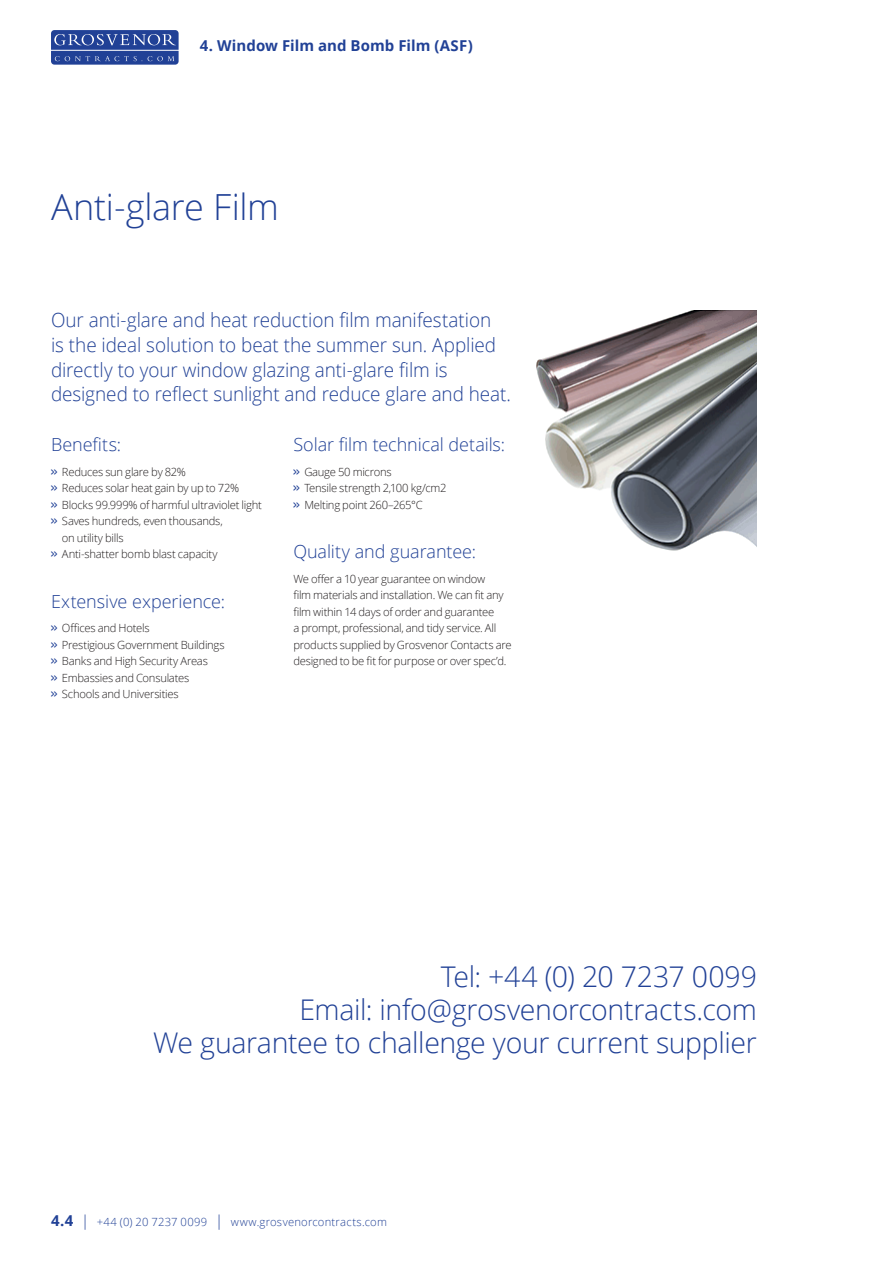
<style>
.page{position:relative;width:893px;height:1263px;background:#fff}
.page>*{position:absolute;margin:0;border:0;box-sizing:border-box;transform-origin:0 0}
.t1{font:300 36px "Open Sans";letter-spacing:-.01em;color:#214196}
.t2{font:300 28.5px/33px "Open Sans";letter-spacing:-.015em;color:#214196;text-align:right}
.t3{font:300 19.5px/24.8px "Open Sans";letter-spacing:-.005em;color:#214196}
.t4{font:300 18px "Open Sans";letter-spacing:-.005em;color:#214196}
.t5{font:700 15px "Open Sans";letter-spacing:.005em;color:#214196}
.t6{font:300 11.25px/16.5px "Open Sans";letter-spacing:-.02em;color:#231f20}
.t7{font:300 11.25px "Open Sans";letter-spacing:.02em;color:#214196}
.s1{font-weight:700;color:#214196}
.s2{font-weight:700;font-size:15px}
.s3{font-size:15px}
</style>
<div class="page">
<svg style="left:51px;top:30px;width:128px;height:35px;background:#3e59a3"></svg>
<img style="left:536px;top:311px;width:221px;height:240px">
<h3 class="t5" style="left:200px;top:35px;width:274px">4. Window Film and Bomb Film (ASF)</h3>
<h1 class="t1" style="left:51px;top:182px;width:229px">Anti-glare Film</h1>
<h3 class="t3" style="left:51px;top:307px;width:462px">Our anti-glare and heat reduction film manifestation<br>is the ideal solution to beat the summer sun. Applied directly to your window glazing anti-glare film is designed to reflect sunlight and reduce glare and heat.</h3>
<h3 class="t4" style="left:51px;top:432px;width:72px">Benefits:</h3>
<p class="t6" style="left:51px;top:463px;width:137px"><span class="s1">&gt;&gt;</span> Reduces sun glare by 82%</p>
<p class="t6" style="left:51px;top:479px;width:190px"><span class="s1">&gt;&gt;</span> Reduces solar heat gain by up to 72%</p>
<p class="t6" style="left:51px;top:496px;width:212px"><span class="s1">&gt;&gt;</span> Blocks 99.999% of harmful ultraviolet light</p>
<p class="t6" style="left:51px;top:512px;width:173px"><span class="s1">&gt;&gt;</span> Saves hundreds, even thousands,</p>
<p class="t6" style="left:62px;top:529px;width:63px">on utility bills</p>
<p class="t6" style="left:51px;top:545px;width:168px"><span class="s1">&gt;&gt;</span> Anti-shatter bomb blast capacity</p>
<h3 class="t4" style="left:51px;top:589px;width:175px">Extensive experience:</h3>
<p class="t6" style="left:51px;top:620px;width:175px"><span class="s1">&gt;&gt;</span> Offices and Hotels<br><span class="s1">&gt;&gt;</span> Prestigious Government Buildings <span class="s1">&gt;&gt;</span> Banks and High Security Areas<br><span class="s1">&gt;&gt;</span> Embassies and Consulates<br><span class="s1">&gt;&gt;</span> Schools and Universities</p>
<h3 class="t4" style="left:293px;top:432px;width:213px">Solar film technical details:</h3>
<p class="t6" style="left:293px;top:463px;width:155px"><span class="s1">&gt;&gt;</span> Gauge 50 microns<br><span class="s1">&gt;&gt;</span> Tensile strength 2,100 kg/cm2 <span class="s1">&gt;&gt;</span> Melting point 260–265°C</p>
<h3 class="t4" style="left:293px;top:539px;width:184px">Quality and guarantee:</h3>
<p class="t6" style="left:293px;top:570px;width:220px">We offer a 10 year guarantee on window<br>film materials and installation. We can fit any film within 14 days of order and guarantee<br>a prompt, professional, and tidy service. All products supplied by Grosvenor Contacts are designed to be fit for purpose or over spec’d.</p>
<h2 class="t2" style="left:153px;top:959px;width:605px">Tel: +44 (0) 20 7237 0099<br>Email: info@grosvenorcontracts.com<br>We guarantee to challenge your current supplier</h2>
<p class="t7" style="left:51px;top:1215px;width:337px"><span class="s2">4.4</span> <span class="s3">|</span> +44 (0) 20 7237 0099 <span class="s3">|</span> www.grosvenorcontracts.com</p>
</div>
